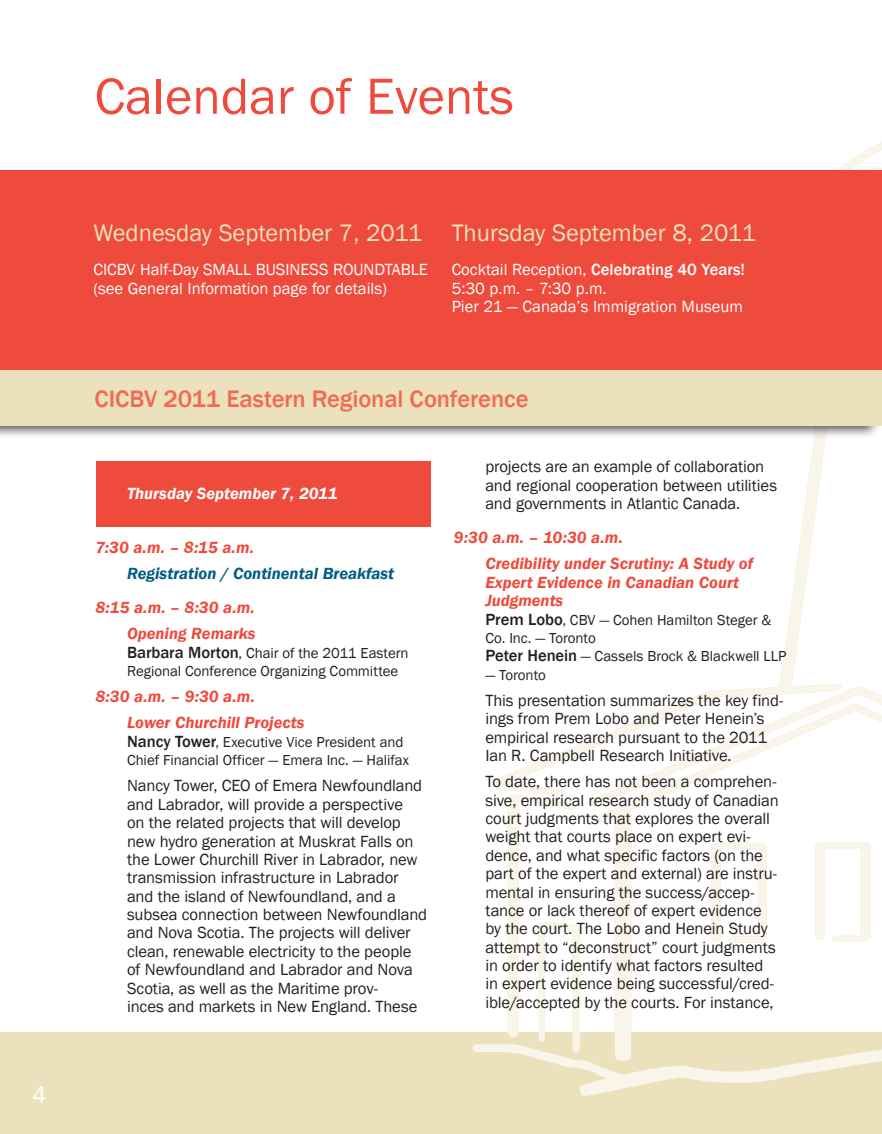
<style>
.page{position:relative;width:882px;height:1134px;background:#fff}
.page>*{position:absolute;margin:0;border:0;box-sizing:border-box;transform-origin:0 0}
.Head{font:52.5px "Franklin Gothic";color:#ef4b3d}
.Date{font:24.5px "Franklin Gothic";color:#ebe1bd}
.Head_3{font:500 24.5px "Franklin Gothic";letter-spacing:-.005em;color:#f26a53}
.Date-2{font:24.5px "Franklin Gothic";color:#fff}
.Normal_calendar{font:16.62px/18.4px "Franklin Gothic";letter-spacing:-.01em;color:#231f20}
.t1{font:16.62px/18.4px "Franklin Gothic";color:#fff}
.Session_Name{font:italic 600 16.62px/18.4px "Franklin Gothic";color:#ef4b3d}
.Time{font:italic 600 16.62px "Franklin Gothic";letter-spacing:.005em;color:#ef4b3d}
.Break{font:italic 600 16.62px "Franklin Gothic";color:#005e82}
.t2{font:italic 600 16.62px "Franklin Gothic";color:#fff}
.Names{font:14.88px/18.4px "Franklin Gothic";letter-spacing:-.005em;color:#231f20}
.s1{font-weight:500}
.s2{font-weight:500;font-size:16.62px}
</style>
<div class="page">
<div style="left:0;top:1032px;width:882px;height:102px;background:#ebe1bd"></div>
<svg style="left:779px;top:439px;width:62px;height:247px"></svg>
<svg style="left:472px;top:686px;width:410px;height:410px"></svg>
<svg style="left:597px;top:704px;width:285px;height:357px"></svg>
<svg style="left:838px;top:141px;width:44px;height:29px"></svg>
<div style="left:0;top:364px;width:881px;height:75px;background:#231f20;opacity:.75"></div>
<div style="left:0;top:369px;width:882px;height:56px;background:#ebe1bd"></div>
<div style="left:0;top:170px;width:882px;height:200px;background:#ef4b3d"></div>
<div style="left:96px;top:461px;width:334px;height:65px;background:#ef4b3d"></div>
<p class="Date-2" style="left:32px;top:1080px;width:16px">4</p>
<p class="Head" style="left:95px;top:64px;width:421px">Calendar of Events</p>
<p class="Date" style="left:93px;top:218px;width:330px">Wednesday September 7, 2011</p>
<p class="t1" style="left:93px;top:261px;width:336px">CICBV Half-Day SMALL BUSINESS ROUNDTABLE (see General Information page for details)</p>
<p class="Date" style="left:452px;top:218px;width:306px">Thursday September 8, 2011</p>
<p class="t1" style="left:452px;top:261px;width:295px">Cocktail Reception, <span class="s1">Celebrating 40 Years!<br></span>5:30 p.m. – 7:30 p.m.<br>Pier 21 — Canada’s Immigration Museum</p>
<p class="Head_3" style="left:94px;top:384px;width:436px">CICBV 2011 Eastern Regional Conference</p>
<p class="t2" style="left:127px;top:483px;width:212px">Thursday September 7, 2011</p>
<p class="Time" style="left:96px;top:536px;width:160px">7:30 a.m. – 8:15 a.m.</p>
<p class="Break" style="left:127px;top:563px;width:269px">Registration / Continental Breakfast</p>
<p class="Time" style="left:96px;top:597px;width:161px">8:15 a.m. – 8:30 a.m.</p>
<p class="Session_Name" style="left:127px;top:624px;width:130px">Opening Remarks</p>
<p class="Names" style="left:127px;top:644px;width:283px"><span class="s2">Barbara Morton</span>, Chair of the 2011 Eastern<br>Regional Conference Organizing Committee</p>
<p class="Time" style="left:96px;top:686px;width:161px">8:30 a.m. – 9:30 a.m.</p>
<p class="Session_Name" style="left:127px;top:714px;width:179px">Lower Churchill Projects</p>
<p class="Names" style="left:127px;top:733px;width:284px"><span class="s2">Nancy Tower</span>, Executive Vice President and<br>Chief Financial Officer — Emera Inc. — Halifax</p>
<p class="Normal_calendar" style="left:127px;top:777px;width:302px">Nancy Tower, CEO of Emera Newfoundland and Labrador, will provide a perspective<br>on the related projects that will develop new hydro generation at Muskrat Falls on the Lower Churchill River in Labrador, new transmission infrastructure in Labrador and the island of Newfoundland, and a subsea connection between Newfoundland and Nova Scotia. The projects will deliver clean, renewable electricity to the people of Newfoundland and Labrador and Nova Scotia, as well as the Maritime prov-<br>inces and markets in New England. These</p>
<p class="Normal_calendar" style="left:485px;top:458px;width:293px">projects are an example of collaboration and regional cooperation between utilities and governments in Atlantic Canada.</p>
<p class="Time" style="left:454px;top:527px;width:171px">9:30 a.m. – 10:30 a.m.</p>
<p class="Session_Name" style="left:485px;top:555px;width:269px">Credibility under Scrutiny: A Study of<br>Expert Evidence in Canadian Court<br>Judgments</p>
<p class="Names" style="left:485px;top:611px;width:287px"><span class="s2">Prem Lobo</span>, CBV — Cohen Hamilton Steger &amp;<br>Co. Inc. — Toronto</p>
<p class="Names" style="left:485px;top:648px;width:302px"><span class="s2">Peter Henein</span> — Cassels Brock &amp; Blackwell LLP</p>
<p class="Names" style="left:485px;top:666px;width:62px">— Toronto</p>
<p class="Normal_calendar" style="left:485px;top:692px;width:300px">This presentation summarizes the key find&shy;ings from Prem Lobo and Peter Henein’s empirical research pursuant to the 2011<br>Ian R. Campbell Research Initiative.</p>
<p class="Normal_calendar" style="left:485px;top:773px;width:295px">To date, there has not been a comprehen&shy;sive, empirical research study of Canadian court judgments that explores the overall weight that courts place on expert evi&shy;dence, and what specific factors (on the part of the expert and external) are instru&shy;mental in ensuring the success/accep&shy;tance or lack thereof of expert evidence by the court. The Lobo and Henein Study attempt to “deconstruct” court judgments in order to identify what factors resulted in expert evidence being successful/cred&shy;ible/accepted by the courts. For instance,</p>
</div>
